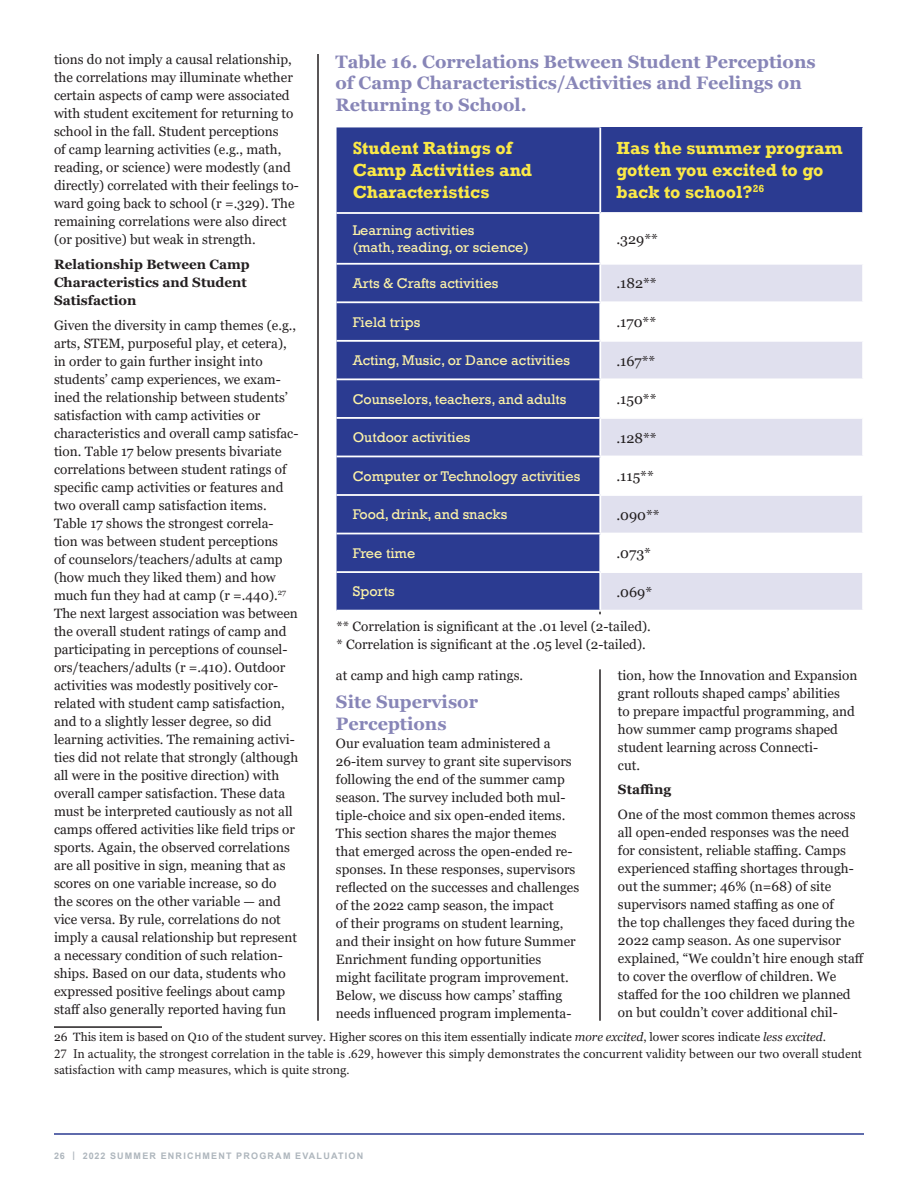
<style>
.page{position:relative;width:918px;height:1188px;background:#fff}
.page>*{position:absolute;margin:0;border:0;box-sizing:border-box;transform-origin:0 0}
.Section_Header{font:700 18px/21.6px "Georgia";color:#8785b7}
.t1{font:700 18px/21.6px "Rockwell";color:#fbe947}
.t2{font:14.4px "Rockwell";color:#fcf2a8}
.t3{font:14.4px "Georgia";color:#231f20}
.Body_Text{font:13.5px/18px "Georgia";color:#231f20}
.t4{font:13.5px/16.2px "Minion Pro";color:#231f20}
.Body_Text-2{font:700 13.5px/18px "Georgia";color:#231f20}
.t5{font:12px "Georgia";color:#231f20}
.t6{font:700 9px "Arial";letter-spacing:.135em;color:#aeb6bd}
.s1{font-style:italic}
</style>
<div class="page">
<hr style="left:54px;top:1133px;width:810px;height:2px;background:#2b3b91">
<hr style="left:54px;top:1026px;width:108px;height:2px;background:#231f20">
<hr style="left:318px;top:54px;width:1px;height:967px;background:#231f20">
<hr style="left:600px;top:669px;width:1px;height:352px;background:#231f20">
<div style="left:337px;top:127px;width:262px;height:483px;background:#2b3b91"></div>
<div style="left:600px;top:127px;width:263px;height:86px;background:#2b3b91"></div>
<svg style="left:601px;top:265px;width:261px;height:345px;fill:#e0e0ee"></svg>
<hr style="left:599px;top:127px;width:2px;height:85px;background:#fff">
<hr style="left:862px;top:127px;width:2px;height:85px;background:#fff">
<hr style="left:337px;top:212px;width:263px;height:2px;background:#fff">
<hr style="left:600px;top:212px;width:264px;height:2px;background:#fff">
<hr style="left:337px;top:263px;width:263px;height:2px;background:#fff">
<hr style="left:337px;top:301px;width:263px;height:2px;background:#fff">
<hr style="left:600px;top:301px;width:264px;height:2px;background:#fff">
<hr style="left:337px;top:340px;width:263px;height:2px;background:#fff">
<hr style="left:600px;top:340px;width:264px;height:2px;background:#fff">
<hr style="left:337px;top:378px;width:263px;height:2px;background:#fff">
<hr style="left:600px;top:378px;width:264px;height:2px;background:#fff">
<hr style="left:337px;top:417px;width:263px;height:2px;background:#fff">
<hr style="left:600px;top:417px;width:264px;height:2px;background:#fff">
<hr style="left:337px;top:456px;width:263px;height:1px;background:#fff">
<hr style="left:600px;top:456px;width:264px;height:1px;background:#fff">
<hr style="left:337px;top:494px;width:263px;height:2px;background:#fff">
<hr style="left:600px;top:494px;width:264px;height:2px;background:#fff">
<hr style="left:337px;top:533px;width:263px;height:1px;background:#fff">
<hr style="left:600px;top:533px;width:264px;height:1px;background:#fff">
<hr style="left:337px;top:571px;width:263px;height:2px;background:#fff">
<hr style="left:600px;top:571px;width:264px;height:2px;background:#fff">
<p class="Section_Header" style="left:335px;top:51px;width:482px">Table 16. Correlations Between Student Perceptions</p>
<p class="Section_Header" style="left:335px;top:72px;width:468px">of Camp Characteristics/Activities and Feelings on</p>
<p class="Section_Header" style="left:335px;top:94px;width:193px">Returning to School.</p>
<p class="t1" style="left:353px;top:138px;width:161px">Student Ratings of</p>
<p class="t1" style="left:353px;top:159px;width:181px">Camp Activities and</p>
<p class="t1" style="left:353px;top:181px;width:138px">Characteristics</p>
<p class="Body_Text" style="left:54px;top:51px;width:246px">tions do not imply a causal relationship, the correlations may illuminate whether certain aspects of camp were associated with student excitement for returning to school in the fall. Student perceptions<br>of camp learning activities (e.g., math, reading, or science) were modestly (and directly) correlated with their feelings to&shy;ward going back to school (r =.329). The remaining correlations were also direct (or positive) but weak in strength.</p>
<p class="Body_Text-2" style="left:54px;top:255px;width:197px">Relationship Between Camp<br>Characteristics and Student<br>Satisfaction<sup>26</sup></p>
<p class="Body_Text" style="left:54px;top:316px;width:246px">Given the diversity in camp themes (e.g., arts, STEM, purposeful play, et cetera), in order to gain further insight into students’ camp experiences, we exam&shy;ined the relationship between students’ satisfaction with camp activities or characteristics and overall camp satisfac&shy;tion. Table 17 below presents bivariate correlations between student ratings of specific camp activities or features and two overall camp satisfaction items.<br>Table 17 shows the strongest correla&shy;tion was between student perceptions<br>of counselors/teachers/adults at camp (how much they liked them) and how much fun they had at camp (r =.440).<sup>27<br></sup>The next largest association was between the overall student ratings of camp and participating in perceptions of counsel&shy;ors/teachers/adults (r =.410). Outdoor activities was modestly positively cor&shy;related with student camp satisfaction, and to a slightly lesser degree, so did learning activities. The remaining activi&shy;ties did not relate that strongly (although all were in the positive direction) with overall camper satisfaction. These data must be interpreted cautiously as not all camps offered activities like field trips or sports. Again, the observed correlations are all positive in sign, meaning that as scores on one variable increase, so do the scores on the other variable — and vice versa. By rule, correlations do not imply a causal relationship but represent a necessary condition of such relation&shy;ships. Based on our data, students who expressed positive feelings about camp staff also generally reported having fun</p>
<p class="t5" style="left:54px;top:1030px;width:774px">26 This item is based on Q10 of the student survey. Higher scores on this item essentially indicate <span class="s1">more excited</span>, lower scores indicate <span class="s1">less excited</span>.</p>
<p class="t4" style="left:54px;top:1045px;width:810px">27 In actuality, the strongest correlation in the table is .629, however this simply demonstrates the concurrent validity between our two overall student satisfaction with camp measures, which is quite strong.</p>
<p class="t1" style="left:616px;top:138px;width:228px">Has the summer program gotten you excited to go back to school?<sup>26</sup></p>
<p class="t2" style="left:353px;top:222px;width:123px">Learning activities</p>
<p class="t2" style="left:353px;top:239px;width:178px">(math, reading, or science)</p>
<p class="t3" style="left:616px;top:230px;width:43px">.329**</p>
<p class="t2" style="left:353px;top:275px;width:147px">Arts &amp; Crafts activities</p>
<p class="t3" style="left:616px;top:275px;width:42px">.182**</p>
<p class="t2" style="left:353px;top:313px;width:69px">Field trips</p>
<p class="t3" style="left:616px;top:313px;width:41px">.170**</p>
<p class="t2" style="left:353px;top:352px;width:219px">Acting, Music, or Dance activities</p>
<p class="t3" style="left:616px;top:352px;width:41px">.167**</p>
<p class="t2" style="left:353px;top:390px;width:215px">Counselors, teachers, and adults</p>
<p class="t3" style="left:616px;top:390px;width:42px">.150**</p>
<p class="t2" style="left:353px;top:429px;width:119px">Outdoor activities</p>
<p class="t3" style="left:616px;top:429px;width:42px">.128**</p>
<p class="t2" style="left:353px;top:468px;width:229px">Computer or Technology activities</p>
<p class="t3" style="left:616px;top:467px;width:39px">.115**</p>
<p class="t2" style="left:353px;top:506px;width:156px">Food, drink, and snacks</p>
<p class="t3" style="left:616px;top:506px;width:45px">.090**</p>
<p class="t2" style="left:353px;top:545px;width:64px">Free time</p>
<p class="t3" style="left:616px;top:545px;width:36px">.073*</p>
<p class="t2" style="left:353px;top:583px;width:44px">Sports</p>
<p class="t3" style="left:616px;top:583px;width:37px">.069*</p>
<p class="Body_Text" style="left:337px;top:618px;width:316px">** Correlation is significant at the .01 level (2-tailed).</p>
<p class="Body_Text" style="left:337px;top:636px;width:311px">* Correlation is significant at the .05 level (2-tailed).</p>
<p class="Body_Text" style="left:618px;top:666px;width:241px">tion, how the Innovation and Expansion grant rollouts shaped camps’ abilities<br>to prepare impactful programming, and how summer camp programs shaped student learning across Connecti-<br>cut.</p>
<p class="Body_Text-2" style="left:618px;top:781px;width:55px">Staffing</p>
<p class="Body_Text" style="left:618px;top:806px;width:248px">One of the most common themes across all open-ended responses was the need for consistent, reliable staffing. Camps experienced staffing shortages through&shy;out the summer; 46% (n=68) of site supervisors named staffing as one of<br>the top challenges they faced during the 2022 camp season. As one supervisor explained, “We couldn’t hire enough staff to cover the overflow of children. We staffed for the 100 children we planned on but couldn’t cover additional chil-</p>
<p class="Body_Text" style="left:336px;top:666px;width:189px">at camp and high camp ratings.</p>
<p class="Section_Header" style="left:336px;top:691px;width:144px">Site Supervisor<br>Perceptions</p>
<p class="Body_Text" style="left:336px;top:734px;width:245px">Our evaluation team administered a 26-item survey to grant site supervisors following the end of the summer camp season. The survey included both mul&shy;tiple-choice and six open-ended items.<br>This section shares the major themes that emerged across the open-ended re&shy;sponses. In these responses, supervisors reflected on the successes and challenges of the 2022 camp season, the impact<br>of their programs on student learning, and their insight on how future Summer Enrichment funding opportunities might facilitate program improvement.<br>Below, we discuss how camps’ staffing needs influenced program implementa-</p>
<p class="t6" style="left:54px;top:1149px;width:311px">26 | 2022 SUMMER ENRICHMENT PROGRAM EVALUATION</p>
</div>
